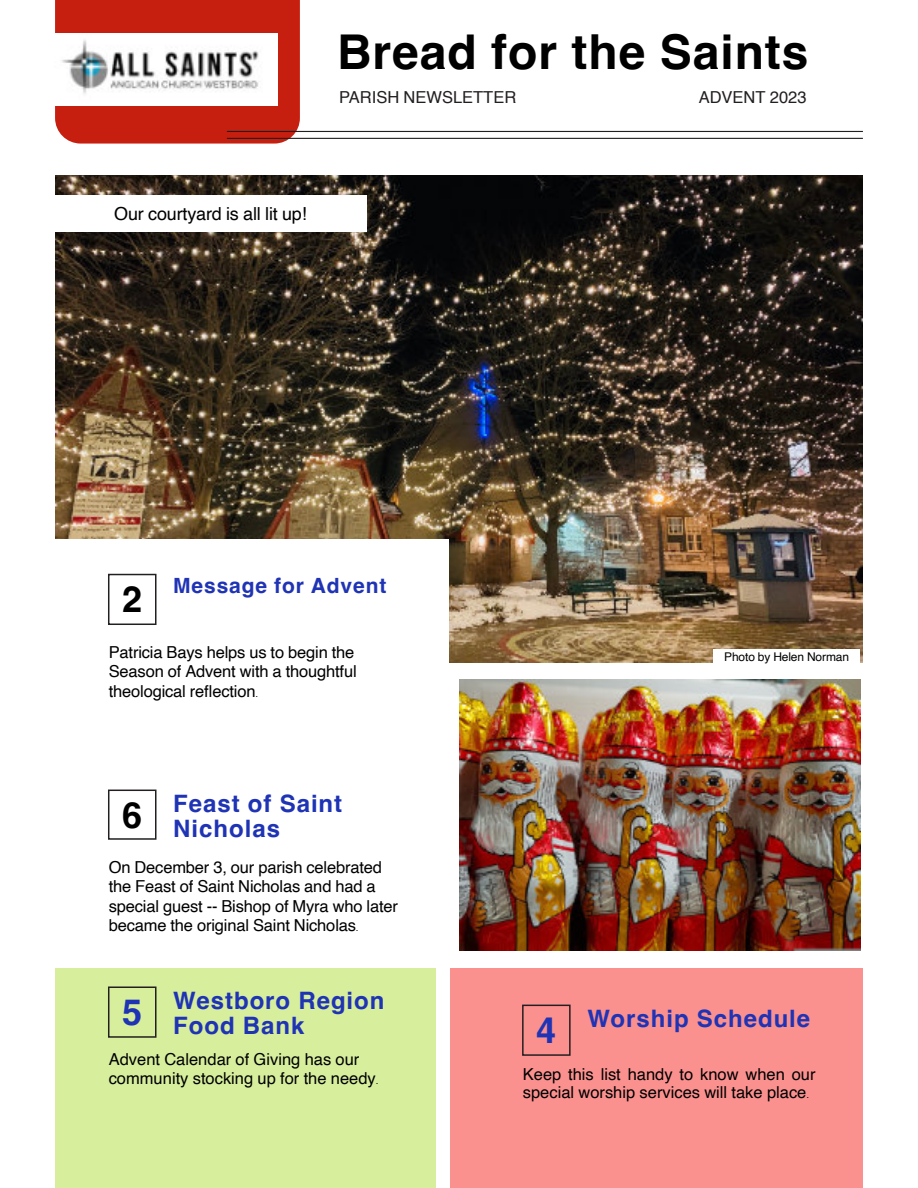
<style>
.page{position:relative;width:918px;height:1188px;background:#fff}
.page>*{position:absolute;margin:0;border:0;box-sizing:border-box;transform-origin:0 0}
.t1{font:700 48px "Helvetica";letter-spacing:.02em;color:#000}
.t2{font:700 36px "Helvetica";color:#1f33b5}
.t3{font:700 36px "Helvetica";color:#000}
.t4{font:700 24px "Helvetica";letter-spacing:.04em;color:#1f33b5}
.t5{font:700 21px "Helvetica";letter-spacing:.04em;color:#1f33b5}
.t6{font:18px "Helvetica";letter-spacing:-.01em;color:#000}
.t7{font:16.5px "Helvetica";letter-spacing:-.01em;color:#000}
.t8{font:16.5px "Helvetica";color:#231f20}
.t9{font:12px "Helvetica";letter-spacing:-.01em;color:#000}
.s1{font-family:"Damascus"}
</style>
<div class="page">
<img style="left:55px;top:175px;width:808px;height:487px">
<div style="left:55px;top:0;width:245px;height:144px;background:#c71f0f"></div>
<div style="left:55px;top:968px;width:381px;height:220px;background:#d7ef9d"></div>
<div style="left:450px;top:968px;width:413px;height:220px;background:#fb918f"></div>
<div style="left:54px;top:539px;width:395px;height:214px;background:#fff"></div>
<hr style="left:227px;top:131px;width:636px;height:1px;background:#231f20">
<hr style="left:227px;top:138px;width:636px;height:1px;background:#231f20">
<img style="left:55px;top:33px;width:223px;height:73px">
<div style="left:108px;top:986px;width:49px;height:52px;border:2px solid #231f20"></div>
<div style="left:522px;top:1005px;width:49px;height:51px;border:2px solid #231f20"></div>
<div style="left:108px;top:790px;width:49px;height:50px;border:2px solid #231f20"></div>
<div style="left:108px;top:574px;width:49px;height:51px;border:2px solid #231f20"></div>
<div style="left:54px;top:195px;width:313px;height:37px;background:#fff"></div>
<div style="left:713px;top:649px;width:147px;height:15px;background:#fff"></div>
<img style="left:459px;top:679px;width:401px;height:271px">
<p class="t1" style="left:337px;top:33px;width:473px">Bread for the Saints</p>
<p class="t8" style="left:339px;top:90px;width:179px">PARISH NEWSLETTER</p>
<p class="t8" style="left:699px;top:90px;width:109px">ADVENT 2023</p>
<p class="t6" style="left:114px;top:206px;width:194px">Our courtyard is all lit up!</p>
<p class="t3" style="left:122px;top:585px;width:22px">2</p>
<p class="t5" style="left:173px;top:577px;width:215px">Message for Advent</p>
<p class="t7" style="left:109px;top:646px;width:247px">Patricia Bays helps us to begin the</p>
<p class="t7" style="left:109px;top:665px;width:249px">Season of Advent with a thoughtful</p>
<p class="t7" style="left:109px;top:685px;width:152px">theological reflection<span class="s1">.</span></p>
<p class="t3" style="left:122px;top:801px;width:22px">6</p>
<p class="t4" style="left:173px;top:794px;width:170px">Feast of Saint</p>
<p class="t4" style="left:173px;top:819px;width:108px">Nicholas</p>
<p class="t7" style="left:109px;top:860px;width:275px">On December 3, our parish celebrated</p>
<p class="t7" style="left:109px;top:880px;width:269px">the Feast of Saint Nicholas and had a</p>
<p class="t7" style="left:109px;top:899px;width:291px">special guest -- Bishop of Myra who later</p>
<p class="t7" style="left:109px;top:919px;width:253px">became the original Saint Nicholas<span class="s1">.</span></p>
<p class="t2" style="left:122px;top:998px;width:22px">5</p>
<p class="t4" style="left:173px;top:991px;width:213px">Westboro Region</p>
<p class="t4" style="left:173px;top:1016px;width:133px">Food Bank</p>
<p class="t7" style="left:109px;top:1052px;width:252px">Advent Calendar of Giving has our</p>
<p class="t7" style="left:109px;top:1072px;width:273px">community stocking up for the needy<span class="s1">.</span></p>
<p class="t9" style="left:724px;top:652px;width:126px">Photo by Helen Norman</p>
<p class="t2" style="left:536px;top:1016px;width:22px">4</p>
<p class="t4" style="left:587px;top:1009px;width:224px">Worship Schedule</p>
<p class="t7" style="left:523px;top:1068px;width:294px">Keep this list handy to know when our</p>
<p class="t7" style="left:523px;top:1086px;width:289px">special worship services will take place<span class="s1">.</span></p>
</div>
